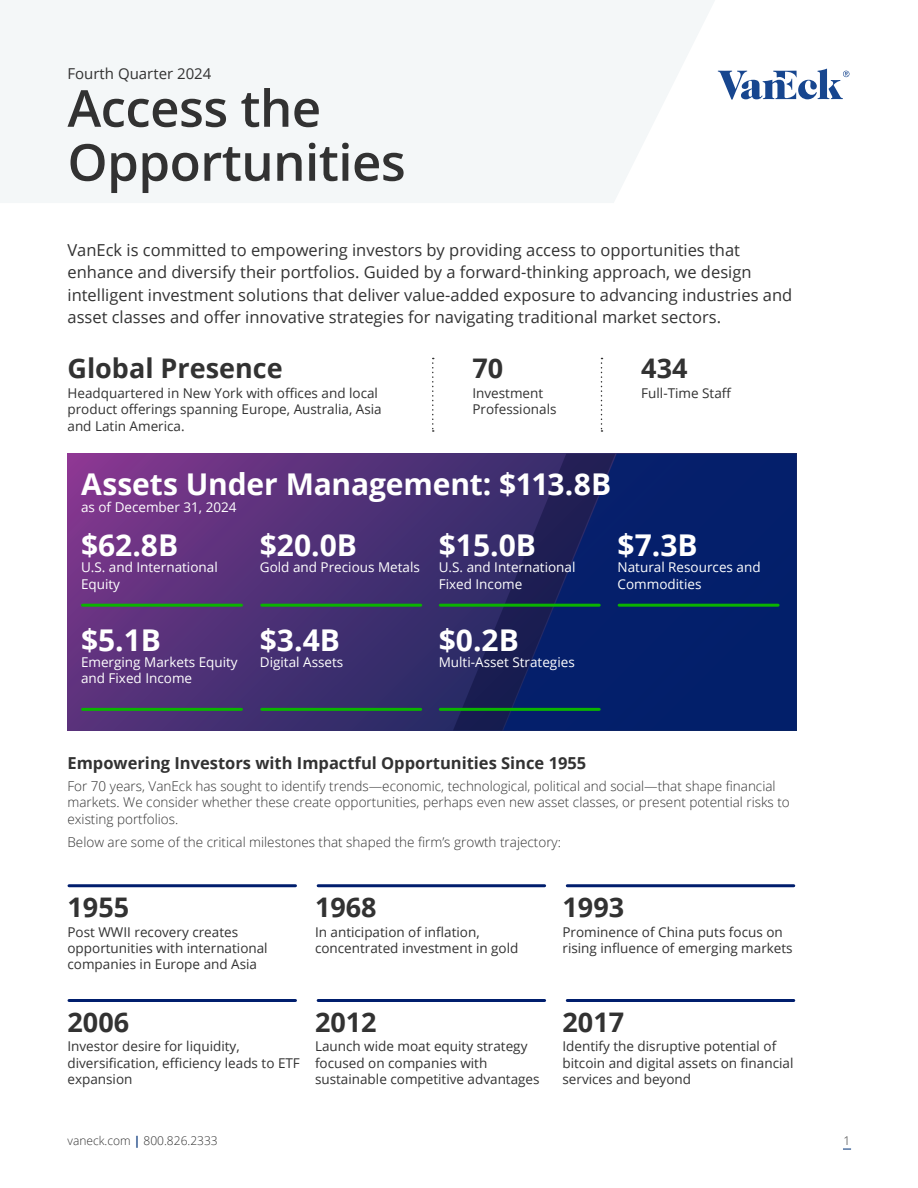
<style>
.page{position:relative;width:918px;height:1188px;background:#fff}
.page>*{position:absolute;margin:0;border:0;box-sizing:border-box;transform-origin:0 0}
.Header_1{font:600 51px/54px "Open Sans";letter-spacing:-.01em;color:#323232}
.Header_3{font:700 30px "Open Sans";color:#fff}
.t1{font:700 27px "Open Sans";color:#323232}
.Intro_Copy{font:16.5px/22.5px "Open Sans";color:#323232}
.Subhead{font:700 16.5px "Open Sans";color:#323232}
.Disclosure{font:15px "Open Sans";color:#323232}
.Header_3-2{font:13.5px/16.2px "Open Sans";color:#323232}
.Body_Copy{font:300 13.5px/16.5px "Open Sans";color:#323232}
.Header_3-3{font:13.5px/16.2px "Open Sans";color:#fff}
.t2{font:300 12px "Open Sans";color:#323232}
.s1{font-weight:700;color:#174383}
</style>
<div class="page">
<svg style="left:0;top:0;width:715px;height:203px;fill:#f4f7f8"></svg>
<svg style="left:718px;top:69px;width:131px;height:30px"></svg>
<svg style="left:68px;top:454px;width:385px;height:276px;background:#523178"></svg>
<svg style="left:453px;top:454px;width:50px;height:276px;background:#302965"></svg>
<svg style="left:503px;top:454px;width:293px;height:276px;background:#0a1f67"></svg>
<hr style="left:82px;top:604px;width:160px;height:3px;background:#0ab400">
<hr style="left:262px;top:604px;width:159px;height:3px;background:#0ab400">
<hr style="left:440px;top:604px;width:159px;height:3px;background:#0ab400">
<hr style="left:619px;top:604px;width:159px;height:3px;background:#0ab400">
<hr style="left:82px;top:708px;width:160px;height:3px;background:#0ab400">
<hr style="left:262px;top:708px;width:159px;height:3px;background:#0ab400">
<hr style="left:440px;top:708px;width:159px;height:3px;background:#0ab400">
<svg style="left:432px;top:358px;width:2px;height:74px"></svg>
<svg style="left:601px;top:358px;width:2px;height:74px"></svg>
<hr style="left:69px;top:884px;width:227px;height:3px;background:#001e6d">
<hr style="left:69px;top:999px;width:227px;height:3px;background:#001e6d">
<hr style="left:318px;top:884px;width:227px;height:3px;background:#001e6d">
<hr style="left:318px;top:999px;width:227px;height:3px;background:#001e6d">
<hr style="left:567px;top:884px;width:227px;height:3px;background:#001e6d">
<hr style="left:567px;top:999px;width:227px;height:3px;background:#001e6d">
<p class="Disclosure" style="left:68px;top:63px;width:145px">Fourth Quarter 2024</p>
<p class="Header_1" style="left:68px;top:80px;width:340px">Access the<br>Opportunities</p>
<p class="Intro_Copy" style="left:68px;top:238px;width:726px">VanEck is committed to empowering investors by providing access to opportunities that enhance and diversify their portfolios. Guided by a forward-thinking approach, we design intelligent investment solutions that deliver value-added exposure to advancing industries and asset classes and offer innovative strategies for navigating traditional market sectors.</p>
<p class="t1" style="left:68px;top:350px;width:217px">Global Presence</p>
<p class="Header_3-2" style="left:68px;top:385px;width:316px">Headquartered in New York with offices and local product offerings spanning Europe, Australia, Asia and Latin America.</p>
<p class="t1" style="left:472px;top:350px;width:32px">70</p>
<p class="Header_3-2" style="left:472px;top:385px;width:86px">Investment<br>Professionals</p>
<p class="t1" style="left:641px;top:350px;width:48px">434</p>
<p class="Header_3-2" style="left:641px;top:385px;width:92px">Full-Time Staff</p>
<p class="Header_3" style="left:81px;top:463px;width:532px">Assets Under Management: $113.8B</p>
<p class="Header_3-3" style="left:81px;top:498px;width:157px">as of December 31, 2024</p>
<p class="Header_3" style="left:81px;top:524px;width:99px">$62.8B</p>
<p class="Header_3-3" style="left:81px;top:559px;width:138px">U.S. and International<br>Equity</p>
<p class="Header_3" style="left:260px;top:524px;width:99px">$20.0B</p>
<p class="Header_3-3" style="left:260px;top:559px;width:162px">Gold and Precious Metals</p>
<p class="Header_3" style="left:439px;top:524px;width:99px">$15.0B</p>
<p class="Header_3-3" style="left:439px;top:559px;width:138px">U.S. and International<br>Fixed Income</p>
<p class="Header_3" style="left:618px;top:524px;width:82px">$7.3B</p>
<p class="Header_3-3" style="left:618px;top:559px;width:145px">Natural Resources and<br>Commodities</p>
<p class="Header_3" style="left:81px;top:619px;width:82px">$5.1B</p>
<p class="Header_3-3" style="left:81px;top:654px;width:158px">Emerging Markets Equity and Fixed Income</p>
<p class="Header_3" style="left:260px;top:619px;width:82px">$3.4B</p>
<p class="Header_3-3" style="left:260px;top:654px;width:85px">Digital Assets</p>
<p class="Header_3" style="left:439px;top:619px;width:82px">$0.2B</p>
<p class="Header_3-3" style="left:439px;top:654px;width:138px">Multi-Asset Strategies</p>
<p class="Subhead" style="left:68px;top:751px;width:520px">Empowering Investors with Impactful Opportunities Since 1955</p>
<p class="Body_Copy" style="left:68px;top:777px;width:724px">For 70 years, VanEck has sought to identify trends—economic, technological, political and social—that shape financial markets. We consider whether these create opportunities, perhaps even new asset classes, or present potential risks to existing portfolios.</p>
<p class="Body_Copy" style="left:68px;top:833px;width:495px">Below are some of the critical milestones that shaped the firm’s growth trajectory:</p>
<p class="t1" style="left:68px;top:888px;width:63px">1955</p>
<p class="Header_3-2" style="left:68px;top:923px;width:202px">Post WWII recovery creates opportunities with international companies in Europe and Asia</p>
<p class="t1" style="left:315px;top:888px;width:63px">1968</p>
<p class="Header_3-2" style="left:315px;top:923px;width:205px">In anticipation of inflation, concentrated investment in gold</p>
<p class="t1" style="left:68px;top:1003px;width:63px">2006</p>
<p class="Header_3-2" style="left:68px;top:1038px;width:234px">Investor desire for liquidity, diversification, efficiency leads to ETF expansion</p>
<p class="t1" style="left:315px;top:1003px;width:63px">2012</p>
<p class="Header_3-2" style="left:315px;top:1038px;width:226px">Launch wide moat equity strategy focused on companies with sustainable competitive advantages</p>
<p class="t1" style="left:562px;top:888px;width:63px">1993</p>
<p class="Header_3-2" style="left:562px;top:923px;width:232px">Prominence of China puts focus on rising influence of emerging markets</p>
<p class="t1" style="left:562px;top:1003px;width:63px">2017</p>
<p class="Header_3-2" style="left:562px;top:1038px;width:232px">Identify the disruptive potential of bitcoin and digital assets on financial services and beyond</p>
<p class="t2" style="left:68px;top:1132px;width:152px">vaneck.com <span class="s1">|</span> 800.826.2333</p>
<p class="t2" style="left:844px;top:1132px;width:8px">1</p>
</div>
